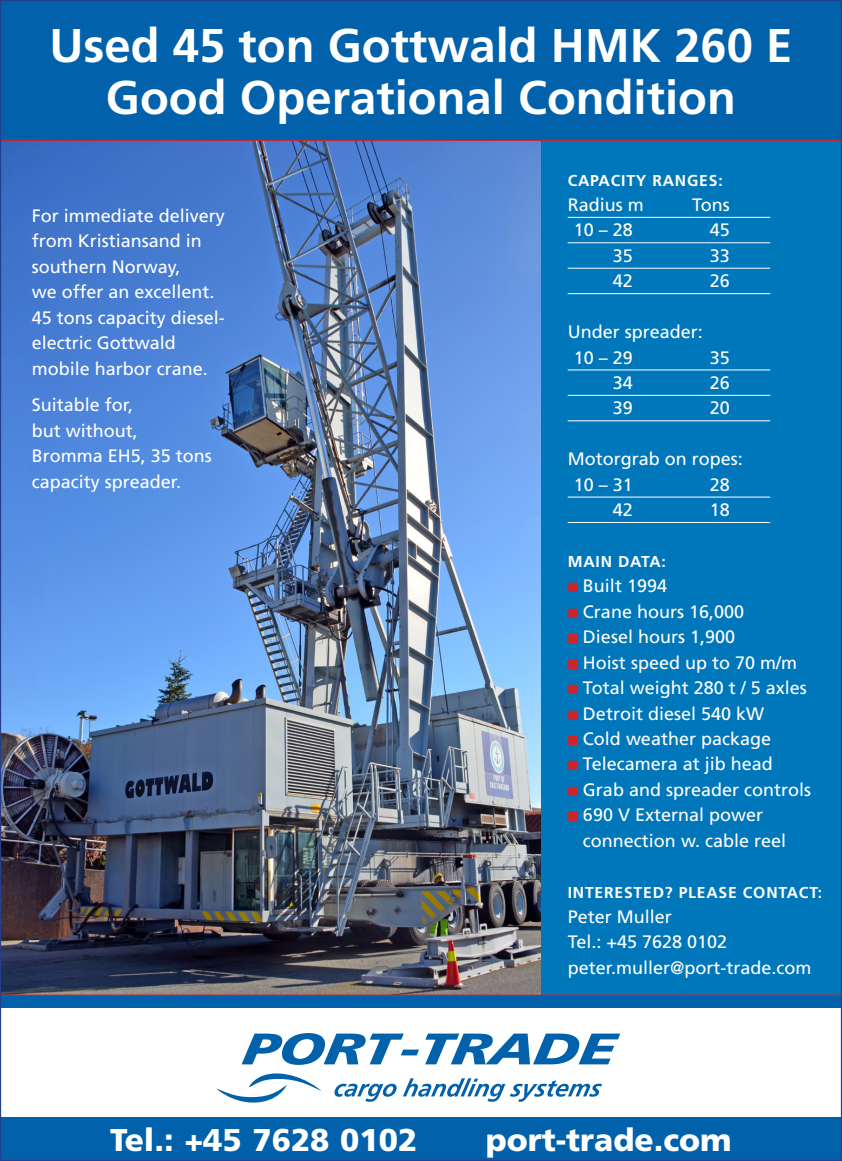
<style>
.page{position:relative;width:842px;height:1161px;background:#fff}
.page>*{position:absolute;margin:0;border:0;box-sizing:border-box;transform-origin:0 0}
.t1{font:700 47.25px/51.8px "Frutiger";color:#fff;text-align:center}
.t2{font:900 31.5px "Frutiger";color:#fff}
.t3{font:18px/25.4px "Frutiger";color:#fff}
.t4{font:700 15.75px "Frutiger";letter-spacing:.05em;color:#fff}
.s1{color:#d1232a}
</style>
<div class="page">
<img style="left:2px;top:141px;width:539px;height:853px">
<div style="left:541px;top:140px;width:301px;height:855px;background:#07b"></div>
<div style="left:0;top:1117px;width:842px;height:44px;background:#0161aa"></div>
<div style="left:0;top:0;width:842px;height:140px;background:#0161aa"></div>
<div style="left:0;top:995px;width:842px;height:13px;background:#0161aa"></div>
<svg style="left:242px;top:1033px;width:177px;height:32px"></svg>
<svg style="left:425px;top:1033px;width:195px;height:31px"></svg>
<svg style="left:334px;top:1084px;width:63px;height:18px"></svg>
<svg style="left:403px;top:1078px;width:199px;height:24px"></svg>
<svg style="left:216px;top:1073px;width:105px;height:29px"></svg>
<hr style="left:568px;top:217px;width:202px;height:1px;background:#fff">
<hr style="left:568px;top:242px;width:202px;height:1px;background:#fff">
<hr style="left:568px;top:268px;width:202px;height:1px;background:#fff">
<hr style="left:568px;top:293px;width:202px;height:1px;background:#fff">
<hr style="left:568px;top:369px;width:202px;height:1px;background:#fff">
<hr style="left:568px;top:395px;width:202px;height:1px;background:#fff">
<hr style="left:568px;top:420px;width:202px;height:1px;background:#fff">
<hr style="left:568px;top:497px;width:202px;height:1px;background:#fff">
<hr style="left:568px;top:522px;width:202px;height:1px;background:#fff">
<hr style="left:0;top:140px;width:842px;height:1px;background:#d1232a">
<hr style="left:0;top:994px;width:842px;height:2px;background:#d1232a">
<h1 class="t1" style="left:49px;top:20px;width:745px">Used 45 ton Gottwald HMK 260 E<br>Good Operational Condition</h1>
<p class="t3" style="left:32px;top:203px;width:195px">For immediate delivery from Kristiansand in southern Norway,<br>we offer an excellent.<br>45 tons capacity diesel&shy;electric Gottwald mobile harbor crane.</p>
<p class="t3" style="left:32px;top:392px;width:182px">Suitable for,<br>but without,<br>Bromma EH5, 35 tons capacity spreader.</p>
<p class="t4" style="left:568px;top:171px;width:157px">CAPACITY RANGES:</p>
<p class="t3" style="left:568px;top:192px;width:78px">Radius m</p>
<p class="t3" style="left:692px;top:192px;width:39px">Tons</p>
<p class="t3" style="left:574px;top:217px;width:61px">10 – 28</p>
<p class="t3" style="left:710px;top:217px;width:22px">45</p>
<p class="t3" style="left:613px;top:243px;width:22px">35</p>
<p class="t3" style="left:710px;top:243px;width:22px">33</p>
<p class="t3" style="left:613px;top:268px;width:22px">42</p>
<p class="t3" style="left:710px;top:268px;width:22px">26</p>
<p class="t3" style="left:574px;top:319px;width:130px;text-indent:-6px">Under spreader:<br>10 – 29</p>
<p class="t3" style="left:710px;top:344px;width:22px">35</p>
<p class="t3" style="left:613px;top:370px;width:22px">34</p>
<p class="t3" style="left:710px;top:370px;width:22px">26</p>
<p class="t3" style="left:613px;top:395px;width:22px">39</p>
<p class="t3" style="left:710px;top:395px;width:22px">20</p>
<p class="t3" style="left:574px;top:446px;width:170px;text-indent:-6px">Motorgrab on ropes:<br>10 – 31</p>
<p class="t3" style="left:710px;top:472px;width:22px">28</p>
<p class="t3" style="left:613px;top:497px;width:22px">42</p>
<p class="t3" style="left:710px;top:497px;width:22px">18</p>
<p class="t4" style="left:568px;top:552px;width:100px">MAIN DATA:</p>
<p class="t3" style="left:568px;top:573px;width:101px"><span class="s1">■</span> Built 1994</p>
<p class="t3" style="left:568px;top:599px;width:178px"><span class="s1">■</span> Crane hours 16,000</p>
<p class="t3" style="left:568px;top:624px;width:169px"><span class="s1">■</span> Diesel hours 1,900</p>
<p class="t3" style="left:568px;top:649px;width:231px"><span class="s1">■</span> Hoist speed up to 70 m/m</p>
<p class="t3" style="left:568px;top:675px;width:241px"><span class="s1">■</span> Total weight 280 t / 5 axles</p>
<p class="t3" style="left:568px;top:700px;width:198px"><span class="s1">■</span> Detroit diesel 540 kW</p>
<p class="t3" style="left:568px;top:726px;width:205px"><span class="s1">■</span> Cold weather package</p>
<p class="t3" style="left:568px;top:751px;width:207px"><span class="s1">■</span> Telecamera at jib head</p>
<p class="t3" style="left:568px;top:777px;width:245px"><span class="s1">■</span> Grab and spreader controls</p>
<p class="t3" style="left:583px;top:802px;width:205px;text-indent:-15px"><span class="s1">■</span> 690 V External power connection w. cable reel</p>
<p class="t4" style="left:568px;top:883px;width:256px">INTERESTED? PLEASE CONTACT:</p>
<p class="t3" style="left:568px;top:904px;width:245px">Peter Muller<br>Tel.: +45 7628 0102 peter.muller@port-trade.com</p>
<h2 class="t2" style="left:110px;top:1121px;width:308px">Tel.: +45 7628 0102</h2>
<h2 class="t2" style="left:486px;top:1121px;width:247px">port-trade.com</h2>
</div>
